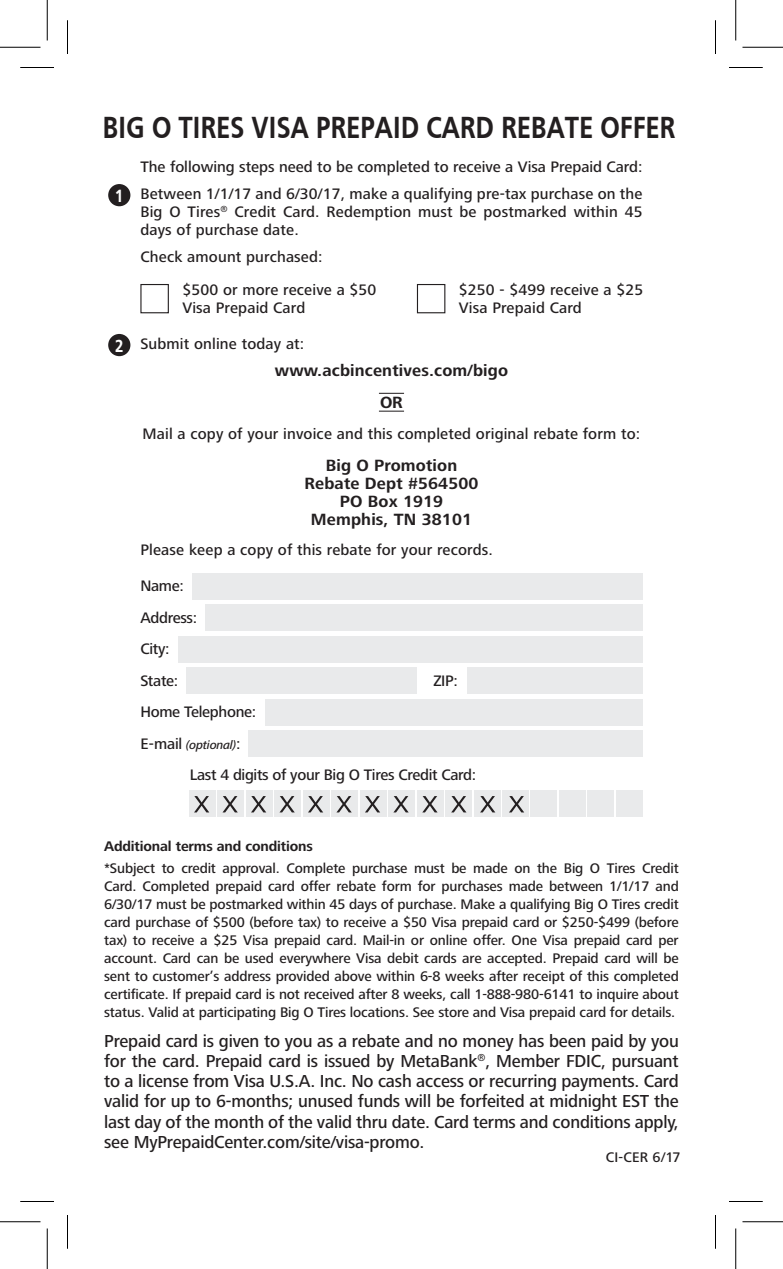
<style>
.page{position:relative;width:783px;height:1269px;background:#fff}
.page>*{position:absolute;margin:0;border:0;box-sizing:border-box;transform-origin:0 0}
.t1{font:700 31.5px "Frutiger Cnd";letter-spacing:-.01em;color:#231f20}
.t2{font:700 18.22px "Frutiger Cnd";color:#fff}
.t3{font:500 18px/20.2px "Frutiger Next LT";letter-spacing:-.01em;color:#231f20;text-align:justify}
.t4{font:700 16.88px "Frutiger Next LT";letter-spacing:.01em;color:#231f20}
.t5{font:500 15.75px/18px "Frutiger Next LT";letter-spacing:.01em;color:#231f20;text-align:justify}
.t6{font:500 15.75px "Frutiger Next LT";letter-spacing:-.02em;color:#231f20}
.t7{font:500 14.4px/18px "Frutiger Next LT";letter-spacing:-.01em;color:#231f20;text-align:justify}
.t8{font:700 14.4px "Frutiger Next LT";letter-spacing:-.01em;color:#231f20}
.t9{font:italic 500 12.38px "Frutiger Next LT";letter-spacing:-.02em;color:#231f20}
.s1{font-style:normal;font-size:15.75px}
</style>
<div class="page">
<div style="left:417px;top:284px;width:28px;height:29px;border:1px solid #231f20"></div>
<div style="left:140px;top:284px;width:29px;height:29px;border:1px solid #231f20"></div>
<svg style="left:379px;top:393px;width:25px;height:1px"></svg>
<svg style="left:379px;top:411px;width:25px;height:1px"></svg>
<div style="left:192px;top:573px;width:451px;height:26px;background:#e9eaeb"></div>
<div style="left:205px;top:605px;width:438px;height:26px;background:#e9eaeb"></div>
<div style="left:178px;top:636px;width:465px;height:26px;background:#e9eaeb"></div>
<div style="left:187px;top:668px;width:230px;height:26px;background:#e9eaeb"></div>
<div style="left:468px;top:668px;width:175px;height:26px;background:#e9eaeb"></div>
<div style="left:265px;top:699px;width:378px;height:26px;background:#e9eaeb"></div>
<div style="left:248px;top:731px;width:395px;height:26px;background:#e9eaeb"></div>
<div style="left:616px;top:791px;width:27px;height:26px;background:#e9eaeb"></div>
<div style="left:588px;top:791px;width:26px;height:26px;background:#e9eaeb"></div>
<div style="left:559px;top:791px;width:27px;height:26px;background:#e9eaeb"></div>
<div style="left:531px;top:791px;width:26px;height:26px;background:#e9eaeb"></div>
<div style="left:502px;top:791px;width:27px;height:26px;background:#e9eaeb"></div>
<div style="left:474px;top:791px;width:26px;height:26px;background:#e9eaeb"></div>
<div style="left:445px;top:791px;width:27px;height:26px;background:#e9eaeb"></div>
<div style="left:417px;top:791px;width:26px;height:26px;background:#e9eaeb"></div>
<div style="left:388px;top:791px;width:27px;height:26px;background:#e9eaeb"></div>
<div style="left:360px;top:791px;width:26px;height:26px;background:#e9eaeb"></div>
<div style="left:331px;top:791px;width:27px;height:26px;background:#e9eaeb"></div>
<div style="left:303px;top:791px;width:26px;height:26px;background:#e9eaeb"></div>
<div style="left:274px;top:791px;width:27px;height:26px;background:#e9eaeb"></div>
<div style="left:246px;top:791px;width:26px;height:26px;background:#e9eaeb"></div>
<div style="left:217px;top:791px;width:27px;height:26px;background:#e9eaeb"></div>
<div style="left:189px;top:791px;width:26px;height:26px;background:#e9eaeb"></div>
<svg style="left:223px;top:796px;width:15px;height:16px"></svg>
<svg style="left:194px;top:796px;width:15px;height:16px"></svg>
<svg style="left:280px;top:796px;width:15px;height:16px"></svg>
<svg style="left:251px;top:796px;width:15px;height:16px"></svg>
<svg style="left:337px;top:796px;width:15px;height:16px"></svg>
<svg style="left:308px;top:796px;width:15px;height:16px"></svg>
<svg style="left:394px;top:796px;width:15px;height:16px"></svg>
<svg style="left:422px;top:796px;width:15px;height:16px"></svg>
<svg style="left:451px;top:796px;width:15px;height:16px"></svg>
<svg style="left:480px;top:796px;width:15px;height:16px"></svg>
<svg style="left:509px;top:796px;width:15px;height:16px"></svg>
<svg style="left:365px;top:796px;width:15px;height:16px"></svg>
<div style="left:108px;top:184px;width:22px;height:22px;background:#231f20;border-radius:50%"></div>
<div style="left:108px;top:334px;width:22px;height:22px;background:#231f20;border-radius:50%"></div>
<hr style="left:20px;top:67px;width:34px;height:1px;background:#000">
<hr style="left:729px;top:67px;width:34px;height:1px;background:#000">
<hr style="left:20px;top:1201px;width:34px;height:1px;background:#000">
<hr style="left:729px;top:1201px;width:34px;height:1px;background:#000">
<hr style="left:67px;top:20px;width:1px;height:34px;background:#000">
<hr style="left:67px;top:1215px;width:1px;height:34px;background:#000">
<hr style="left:715px;top:20px;width:1px;height:34px;background:#000">
<hr style="left:715px;top:1215px;width:1px;height:34px;background:#000">
<hr style="left:0;top:47px;width:40px;height:1px;background:#000">
<hr style="left:742px;top:47px;width:41px;height:1px;background:#000">
<hr style="left:0;top:1221px;width:40px;height:1px;background:#000">
<hr style="left:742px;top:1221px;width:41px;height:1px;background:#000">
<hr style="left:47px;top:0;width:1px;height:40px;background:#000">
<hr style="left:47px;top:1228px;width:1px;height:41px;background:#000">
<hr style="left:735px;top:0;width:1px;height:40px;background:#000">
<hr style="left:735px;top:1228px;width:1px;height:41px;background:#000">
<p class="t1" style="left:102px;top:109px;width:575px">BIG O TIRES VISA PREPAID CARD REBATE OFFER</p>
<p class="t5" style="left:140px;top:158px;width:504px">The following steps need to be completed to receive a Visa Prepaid Card:</p>
<p class="t5" style="left:140px;top:185px;width:504px">Between 1/1/17 and 6/30/17, make a qualifying pre-tax purchase on the Big O Tires<sup>®</sup> Credit Card. Redemption must be postmarked within 45 days of purchase date.</p>
<p class="t5" style="left:140px;top:248px;width:184px">Check amount purchased:</p>
<p class="t2" style="left:115px;top:185px;width:10px">1</p>
<p class="t2" style="left:115px;top:335px;width:10px">2</p>
<p class="t5" style="left:182px;top:281px;width:196px">$500 or more receive a $50</p>
<p class="t5" style="left:182px;top:299px;width:124px">Visa Prepaid Card</p>
<p class="t5" style="left:140px;top:335px;width:166px">Submit online today at:</p>
<p class="t4" style="left:275px;top:361px;width:235px">www.acbincentives.com/bigo</p>
<p class="t4" style="left:380px;top:393px;width:24px">OR</p>
<p class="t5" style="left:143px;top:425px;width:499px">Mail a copy of your invoice and this completed original rebate form to:</p>
<p class="t4" style="left:326px;top:456px;width:133px">Big O Promotion</p>
<p class="t4" style="left:304px;top:474px;width:176px">Rebate Dept #564500</p>
<p class="t4" style="left:340px;top:492px;width:105px">PO Box 1919</p>
<p class="t4" style="left:311px;top:510px;width:163px">Memphis, TN 38101</p>
<p class="t5" style="left:459px;top:281px;width:186px">$250 - $499 receive a $25</p>
<p class="t5" style="left:459px;top:299px;width:124px">Visa Prepaid Card</p>
<p class="t5" style="left:140px;top:541px;width:354px">Please keep a copy of this rebate for your records.</p>
<p class="t5" style="left:140px;top:577px;width:45px">Name:</p>
<p class="t6" style="left:140px;top:609px;width:58px">Address:</p>
<p class="t5" style="left:140px;top:640px;width:31px">City:</p>
<p class="t5" style="left:140px;top:672px;width:39px">State:</p>
<p class="t5" style="left:433px;top:672px;width:26px">ZIP:</p>
<p class="t6" style="left:140px;top:703px;width:117px">Home Telephone:</p>
<p class="t9" style="left:140px;top:738px;width:102px"><span class="s1">E-mail</span> (optional)<span class="s1">:</span></p>
<p class="t6" style="left:190px;top:766px;width:288px">Last 4 digits of your Big O Tires Credit Card:</p>
<p class="t8" style="left:104px;top:838px;width:210px">Additional terms and conditions</p>
<p class="t7" style="left:104px;top:860px;width:576px">*Subject to credit approval. Complete purchase must be made on the Big O Tires Credit Card. Completed prepaid card offer rebate form for purchases made between 1/1/17 and 6/30/17 must be postmarked within 45 days of purchase. Make a qualifying Big O Tires credit card purchase of $500 (before tax) to receive a $50 Visa prepaid card or $250-$499 (before tax) to receive a $25 Visa prepaid card. Mail-in or online offer. One Visa prepaid card per account. Card can be used everywhere Visa debit cards are accepted. Prepaid card will be sent to customer’s address provided above within 6-8 weeks after receipt of this completed certificate. If prepaid card is not received after 8 weeks, call 1-888-980-6141 to inquire about status. Valid at participating Big O Tires locations. See store and Visa prepaid card for details.</p>
<p class="t3" style="left:104px;top:1030px;width:576px">Prepaid card is given to you as a rebate and no money has been paid by you for the card. Prepaid card is issued by MetaBank<sup>®</sup>, Member FDIC, pursuant to a license from Visa U.S.A. Inc. No cash access or recurring payments. Card valid for up to 6-months; unused funds will be forfeited at midnight EST the last day of the month of the valid thru date. Card terms and conditions apply, see MyPrepaidCenter.com/site/visa-promo.</p>
<p class="t7" style="left:606px;top:1149px;width:76px">CI-CER 6/17</p>
</div>
